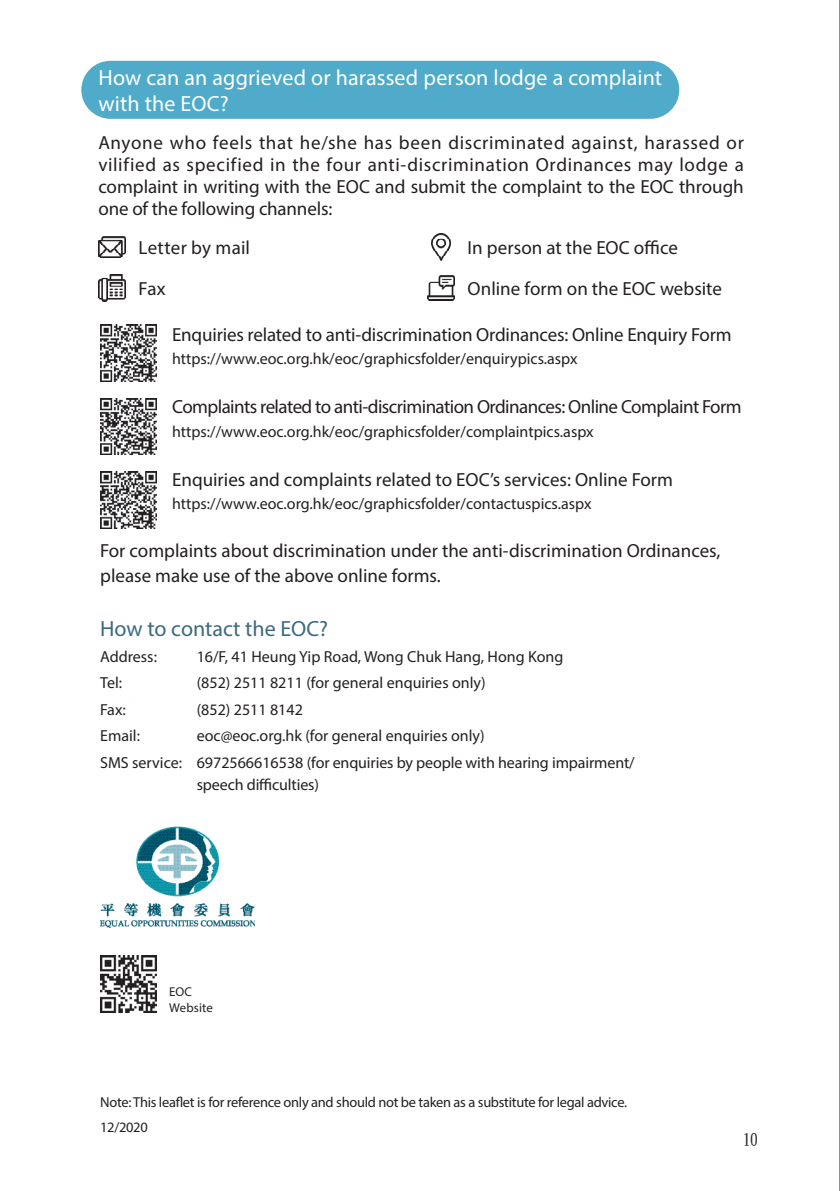
<style>
.page{position:relative;width:840px;height:1191px;background:#fff}
.page>*{position:absolute;margin:0;border:0;box-sizing:border-box;transform-origin:0 0}
.title_engg_copy{font:22px/26px "Myriad Pro";letter-spacing:.01em;color:#fff}
.t1{font:22px "Myriad Pro";color:#3c6a7f}
.Paragraph_chin{font:19px/22px "Myriad Pro";letter-spacing:-.005em;color:#231f20}
.Paragraph_chin-2{font:19px "Myriad Pro";letter-spacing:-.03em;color:#231f20}
.point{font:19px "Myriad Pro";letter-spacing:.005em;color:#231f20}
.t2{font:17px "DF Kai Shu SB Estd BF";color:#231f20}
.t3{font:16px/22px "Myriad Pro";color:#231f20}
.t4{font:14.4px "Myriad Pro";letter-spacing:-.02em;color:#231f20}
.point_eng{font:12.8px/16px "Myriad Pro";letter-spacing:.01em;color:#231f20}
</style>
<div class="page">
<div style="left:81px;top:61px;width:598px;height:58px;background:#4fabc9;border-radius:29px"></div>
<img style="left:100px;top:324px;width:57px;height:57px">
<img style="left:100px;top:398px;width:57px;height:57px">
<img style="left:100px;top:472px;width:57px;height:56px">
<img style="left:98px;top:274px;width:27px;height:27px">
<img style="left:98px;top:237px;width:27px;height:20px">
<svg style="left:99px;top:257px;width:23px;height:1px"></svg>
<img style="left:431px;top:234px;width:19px;height:27px">
<img style="left:427px;top:275px;width:27px;height:24px">
<svg style="left:427px;top:299px;width:27px;height:1px"></svg>
<img style="left:100px;top:955px;width:57px;height:57px">
<img style="left:100px;top:826px;width:154px;height:101px">
<hr style="left:839px;top:0;width:1px;height:1191px;background:#231f20">
<p class="title_engg_copy" style="left:98px;top:64px;width:565px">How can an aggrieved or harassed person lodge a complaint with the EOC?</p>
<p class="Paragraph_chin" style="left:98px;top:131px;width:646px;text-align:justify">Anyone who feels that he/she has been discriminated against, harassed or vilified as specified in the four anti-discrimination Ordinances may lodge a complaint in writing with the EOC and submit the complaint to the EOC through one of the following channels:</p>
<p class="point" style="left:138px;top:236px;width:113px">Letter by mail</p>
<p class="point" style="left:138px;top:276px;width:29px">Fax</p>
<p class="point" style="left:467px;top:236px;width:212px">In person at the EOC office</p>
<p class="point" style="left:467px;top:276px;width:256px">Online form on the EOC website</p>
<p class="Paragraph_chin" style="left:172px;top:323px;width:561px">Enquiries related to anti-discrimination Ordinances: Online Enquiry Form</p>
<p class="t3" style="left:172px;top:348px;width:407px">https://www.eoc.org.hk/eoc/graphicsfolder/enquirypics.aspx</p>
<p class="Paragraph_chin-2" style="left:172px;top:395px;width:571px">Complaints related to anti-discrimination Ordinances: Online Complaint Form</p>
<p class="t3" style="left:172px;top:420px;width:423px">https://www.eoc.org.hk/eoc/graphicsfolder/complaintpics.aspx</p>
<p class="Paragraph_chin" style="left:172px;top:468px;width:502px">Enquiries and complaints related to EOC’s services: Online Form</p>
<p class="t3" style="left:172px;top:492px;width:420px">https://www.eoc.org.hk/eoc/graphicsfolder/contactuspics.aspx</p>
<p class="Paragraph_chin" style="left:100px;top:538px;width:621px;line-height:25px">For complaints about discrimination under the anti-discrimination Ordinances, please make use of the above online forms.</p>
<p class="t1" style="left:100px;top:615px;width:229px">How to contact the EOC?</p>
<p class="t3" style="left:100px;top:645px;width:58px">Address:</p>
<p class="t3" style="left:196px;top:645px;width:368px">16/F, 41 Heung Yip Road, Wong Chuk Hang, Hong Kong</p>
<p class="t3" style="left:100px;top:672px;width:23px">Tel:</p>
<p class="t3" style="left:196px;top:672px;width:290px">(852) 2511 8211 (for general enquiries only)</p>
<p class="t3" style="left:100px;top:698px;width:27px">Fax:</p>
<p class="t3" style="left:196px;top:698px;width:108px">(852) 2511 8142</p>
<p class="t3" style="left:100px;top:725px;width:41px">Email:</p>
<p class="t3" style="left:196px;top:725px;width:289px">eoc@eoc.org.hk (for general enquiries only)</p>
<p class="t3" style="left:196px;top:751px;width:439px;text-indent:-96px">SMS service: 6972566616538 (for enquiries by people with hearing impairment/ speech difficulties)</p>
<p class="point_eng" style="left:169px;top:983px;width:45px">EOC<br>Website</p>
<p class="t4" style="left:100px;top:1093px;width:528px">Note: This leaflet is for reference only and should not be taken as a substitute for legal advice.</p>
<p class="t4" style="left:100px;top:1118px;width:49px">12/2020</p>
<p class="t2" style="left:742px;top:1131px;width:17px">10</p>
</div>
